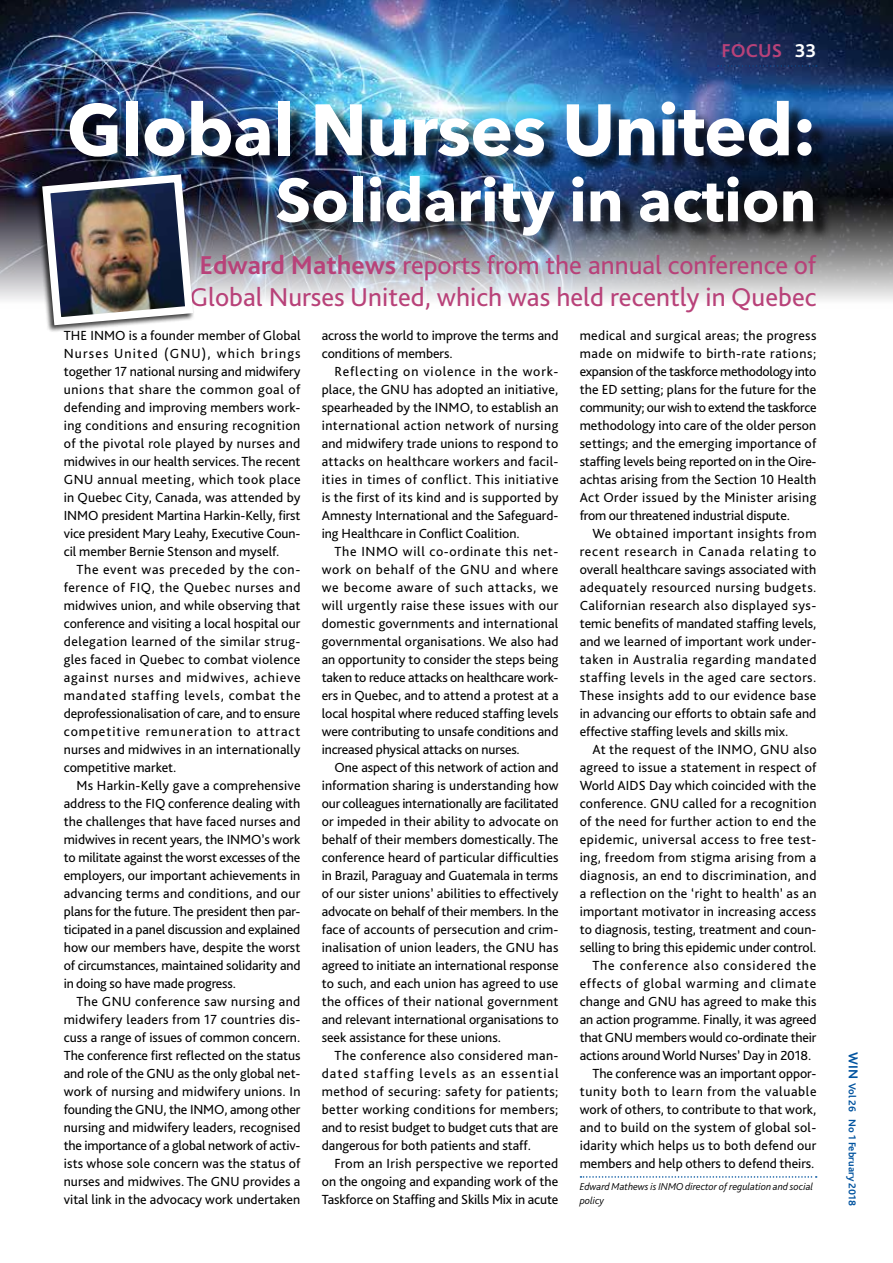
<style>
.page{position:relative;width:893px;height:1263px;background:#fff}
.page>*{position:absolute;margin:0;border:0;box-sizing:border-box;transform-origin:0 0}
.t1{font:700 72px "Avenir Next";letter-spacing:-.015em;color:#fff}
.t2{font:700 60px "Avenir Next";letter-spacing:-.005em;color:#fff}
.t3{font:27px/31.5px "Bliss Pro";color:#b84279;text-align:center}
.t4{font:700 19.5px "Bliss Pro";color:#b84279}
.t5{font:13.8px/18px "Bliss Pro";color:#000;text-align:justify}
.t6{font:13.8px "Bliss Pro";letter-spacing:.02em;color:#000}
.t7{font:13.8px "Bliss Pro";letter-spacing:.03em;color:#000}
.t8{font:13.8px "Bliss Pro";letter-spacing:.04em;color:#000}
.t9{font:13.8px "Bliss Pro";letter-spacing:.025em;color:#000}
.t10{font:13.8px "Bliss Pro";letter-spacing:.05em;color:#000}
.t11{font:13.8px "Bliss Pro";letter-spacing:.045em;color:#000}
.t12{font:13.8px "Bliss Pro";letter-spacing:.055em;color:#000}
.t13{font:italic 300 10.5px/13.5px "Bliss Pro";color:#000}
.t14{font:700 10.5px "Bliss Pro";color:#00539f}
.s1{color:#fff}
.s2{font-weight:700}
.s3{font-size:13.5px}
</style>
<div class="page">
<img style="left:0;top:0;width:893px;height:300px">
<svg style="left:718px;top:65px;width:99px;height:2px"></svg>
<div style="left:72px;top:103px;width:760px;height:152px;background:#000;opacity:.75"></div>
<svg style="left:580px;top:1176px;width:237px;height:2px"></svg>
<div style="left:35px;top:173px;width:159px;height:159px;background:#000;opacity:.75"></div>
<img style="left:38px;top:170px;width:159px;height:159px">
<h3 class="t4" style="left:722px;top:39px;width:96px">Focus <span class="s1">33</span></h3>
<h1 class="t1" style="left:67px;top:86px;width:751px">Global Nurses United:</h1>
<h2 class="t2" style="left:276px;top:164px;width:542px">Solidarity in action</h2>
<h3 class="t3" style="left:190px;top:249px;width:628px"><span class="s2">Edward Mathews</span> reports from the annual conference of<br>Global Nurses United, which was held recently in Quebec</h3>
<p class="t5" style="left:64px;top:326px;width:238px">The INMO is a founder member of Global Nurses United (GNU), which brings together 17 national nursing and midwifery unions that share the common goal of defending and improving members work&shy;ing conditions and ensuring recognition of the pivotal role played by nurses and midwives in our health services. The recent GNU annual meeting, which took place in Quebec City, Canada, was attended by INMO president Martina Harkin-Kelly, first vice president Mary Leahy, Executive Coun&shy;cil member Bernie Stenson and myself.</p>
<p class="t5" style="left:64px;top:560px;width:238px;text-indent:13px">The event was preceded by the con&shy;ference of FIQ, the Quebec nurses and midwives union, and while observing that conference and visiting a local hospital our delegation learned of the similar strug&shy;gles faced in Quebec to combat violence against nurses and midwives, achieve mandated staffing levels, combat the deprofessionalisation of care, and to ensure competitive remuneration to attract nurses and midwives in an internationally competitive market.</p>
<p class="t5" style="left:64px;top:776px;width:238px;text-indent:13px">Ms Harkin-Kelly gave a comprehensive address to the FIQ conference dealing with the challenges that have faced nurses and midwives in recent years, the INMO’s work to militate against the worst excesses of the employers, our important achievements in advancing terms and conditions, and our plans for the future. The president then par&shy;ticipated in a panel discussion and explained how our members have, despite the worst of circumstances, maintained solidarity and in doing so have made progress.</p>
<p class="t5" style="left:64px;top:992px;width:238px;text-indent:13px">The GNU conference saw nursing and midwifery leaders from 17 countries dis&shy;cuss a range of issues of common concern.<br>The conference first reflected on the status and role of the GNU as the only global net&shy;work of nursing and midwifery unions. In founding the GNU, the INMO, among other nursing and midwifery leaders, recognised the importance of a global network of activ&shy;ists whose sole concern was the status of nurses and midwives. The GNU provides a vital link in the advocacy work undertaken</p>
<p class="t5" style="left:322px;top:326px;width:238px">across the world to improve the terms and conditions of members.</p>
<p class="t5" style="left:322px;top:362px;width:238px;text-indent:13px">Reflecting on violence in the work&shy;place, the GNU has adopted an initiative, spearheaded by the INMO, to establish an international action network of nursing and midwifery trade unions to respond to attacks on healthcare workers and facil&shy;ities in times of conflict. This initiative is the first of its kind and is supported by Amnesty International and the Safeguard&shy;ing H ealthcare in Conflict Coalition.</p>
<p class="t5" style="left:322px;top:542px;width:238px;text-indent:13px">The INMO will co-ordinate this net&shy;work on behalf of the GNU and where we become aware of such attacks, we will urgently raise these issues with our domestic governments and international governmental organisations. We also had an opportunity to consider the steps being taken to reduce attacks on healthcare work&shy;ers in Quebec, and to attend a protest at a local hospital where reduced staffing levels were contributing to unsafe conditions and increased physical attacks on nurses.</p>
<p class="t5" style="left:322px;top:758px;width:238px;text-indent:13px">One aspect of this network of action and information sharing is understanding how our colleagues internationally are facilitated or impeded in their ability to advocate on behalf of their members domestically. The conference heard of particular difficulties in Brazil, Paraguay and Guatemala in terms of our sister unions’ abilities to effectively advocate on behalf of their members. In the face of accounts of persecution and crim&shy;inalisation of union leaders, the GNU has agreed to initiate an international response to such, and each union has agreed to use the offices of their national government and relevant international organisations to seek assistance for these unions.</p>
<p class="t5" style="left:322px;top:1046px;width:238px;text-indent:13px">The conference also considered man&shy;dated staffing levels as an essential method of securing: safety for patients; better working conditions for members; and to resist budget to budget cuts that are dangerous for both patients and staff.</p>
<p class="t5" style="left:322px;top:1154px;width:238px;text-indent:13px">From an Irish perspective we reported on the ongoing and expanding work of the Taskforce on Staffing and Skills Mix in acute</p>
<p class="t5" style="left:580px;top:326px;width:238px">medical and surgical areas; the progress made on midwife to birth-rate rations; expansion of the taskforce methodology into the ED setting; plans for the future for the community; our wish to extend the taskforce methodology into care of the older person settings; and the emerging importance of staffing levels being reported on in the Oire&shy;achtas arising from the Section 10 H ealth Act Order issued by the Minister arising from our threatened industrial dispute.</p>
<p class="t5" style="left:580px;top:524px;width:238px;text-indent:13px">We obtained important insights from recent research in Canada relating to overall healthcare savings associated with adequately resourced nursing budgets.<br>Californian research also displayed sys&shy;temic benefits of mandated staffing levels, and we learned of important work under&shy;taken in Australia regarding mandated staffing levels in the aged care sectors.<br>These insights add to our evidence base in advancing our efforts to obtain safe and effective staffing levels and skills mix.</p>
<p class="t6" style="left:592px;top:741px;width:226px">At the request of the INMO, GNU also</p>
<p class="t6" style="left:580px;top:759px;width:238px">agreed to issue a statement in respect of</p>
<p class="t5" style="left:580px;top:776px;width:238px">World AIDS Day which coincided with the</p>
<p class="t5" style="left:580px;top:794px;width:238px">conference. GNU called for a recognition</p>
<p class="t9" style="left:580px;top:813px;width:238px">of the need for further action to end the</p>
<p class="t8" style="left:580px;top:831px;width:238px">epidemic, universal access to free test-</p>
<p class="t7" style="left:580px;top:849px;width:238px">ing, freedom from stigma arising from a</p>
<p class="t7" style="left:580px;top:867px;width:238px">diagnosis, an end to discrimination, and</p>
<p class="t6" style="left:580px;top:885px;width:238px">a reflection on the ‘right to health’ as an</p>
<p class="t5" style="left:580px;top:902px;width:238px">important motivator in increasing access</p>
<p class="t5" style="left:580px;top:920px;width:238px">to diagnosis, testing, treatment and coun-</p>
<p class="t5" style="left:580px;top:938px;width:238px">selling to bring this epidemic under control.</p>
<p class="t12" style="left:592px;top:957px;width:225px">The conference also considered the</p>
<p class="t10" style="left:580px;top:975px;width:238px">effects of global warming and climate</p>
<p class="t5" style="left:580px;top:992px;width:238px">change and GNU has agreed to make this</p>
<p class="t5" style="left:580px;top:1010px;width:238px">an action programme. Finally, it was agreed</p>
<p class="t5" style="left:580px;top:1028px;width:238px">that GNU members would co-ordinate their</p>
<p class="t5" style="left:580px;top:1046px;width:233px">actions around World Nurses’ Day in 2018.</p>
<p class="t5" style="left:592px;top:1064px;width:225px">The conference was an important oppor-</p>
<p class="t11" style="left:580px;top:1083px;width:238px">tunity both to learn from the valuable</p>
<p class="t5" style="left:580px;top:1100px;width:238px">work of others, to contribute to that work,</p>
<p class="t6" style="left:580px;top:1119px;width:238px">and to build on the system of global sol-</p>
<p class="t5" style="left:580px;top:1136px;width:238px">idarity which helps us to both defend our</p>
<p class="t5" style="left:580px;top:1154px;width:236px">members and help others to defend theirs.</p>
<p class="t13" style="left:580px;top:1180px;width:235px">Edward Mathews is INMO director of regulation and social policy</p>
<p class="t14" style="left:859px;top:1052px;width:155px;rotate:90deg"><span class="s3">WIN</span> Vol 26 No 1 February 2018</p>
</div>
